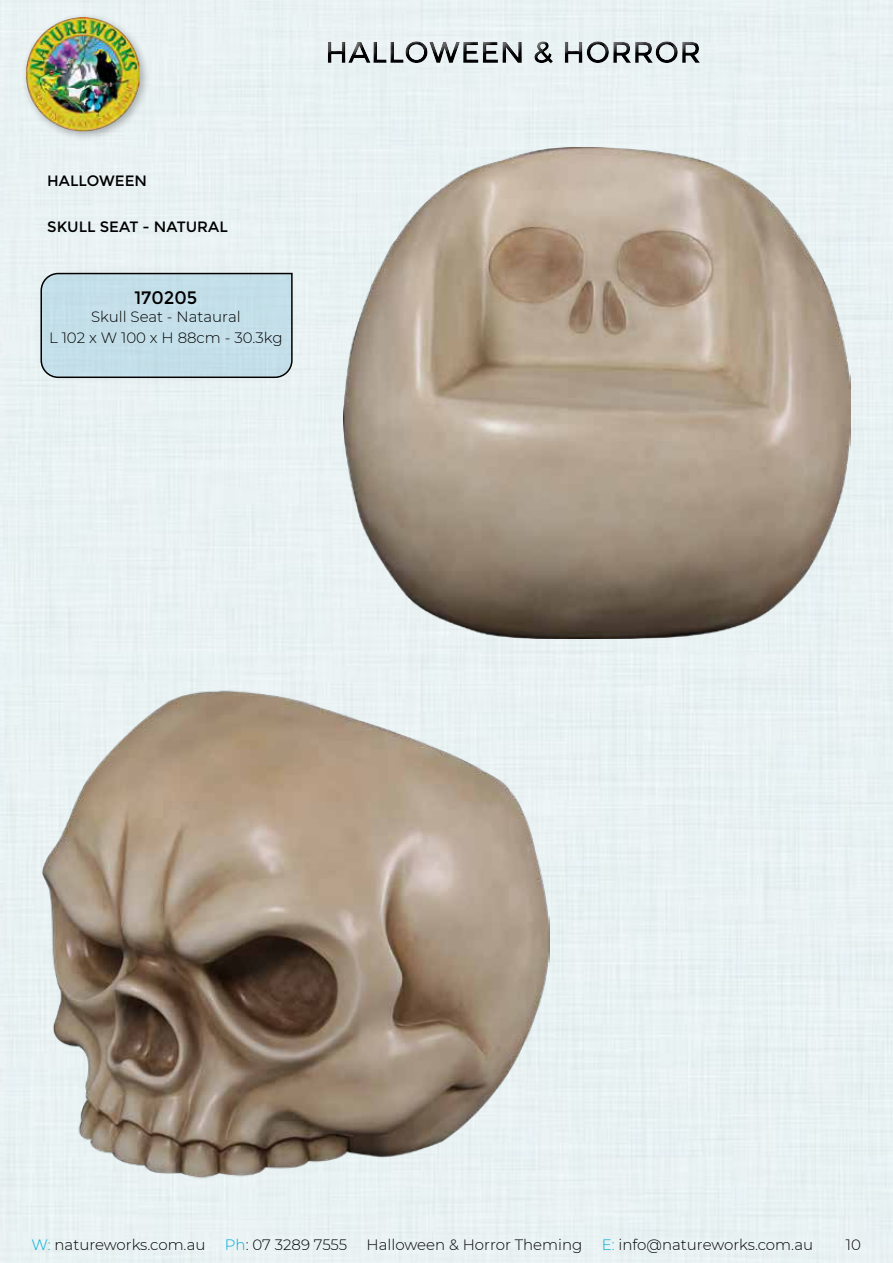
<style>
.page{position:relative;width:893px;height:1263px;background:#e9f2f3}
.page>*{position:absolute;margin:0;border:0;box-sizing:border-box;transform-origin:0 0}
.t1{font:18px "Montserrat";color:#000}
.t2{font:300 15px/21px "Montserrat";color:#000;text-align:center}
.t3{font:15px "Montserrat";color:#000}
.s1{color:#00acd8}
</style>
<div class="page">
<div style="left:21px;top:12px;width:130px;height:129px;background:#000;opacity:.3"></div>
<img style="left:26px;top:17px;width:114px;height:115px">
<div style="left:317px;top:34px;width:390px;height:36px;background:#e8f0f1"></div>
<div style="left:319px;top:37px;width:391px;height:37px;background:#000;opacity:.75"></div>
<svg style="left:40px;top:272px;width:253px;height:107px;background:#bdd6e0"></svg>
<img style="left:43px;top:681px;width:506px;height:506px">
<img style="left:344px;top:148px;width:506px;height:490px">
<p class="t3" style="left:47px;top:172px;width:101px">HALLOWEEN</p>
<p class="t3" style="left:47px;top:218px;width:182px">SKULL SEAT - NATURAL</p>
<p class="t1" style="left:134px;top:287px;width:64px">170205</p>
<p class="t2" style="left:49px;top:306px;width:235px">Skull Seat - Nataural<br>L 102 x W 100 x H 88cm - 30.3kg</p>
<p class="t2" style="left:32px;top:1233px;width:176px"><span class="s1">W:</span> natureworks.com.au</p>
<p class="t2" style="left:225px;top:1233px;width:124px"><span class="s1">Ph</span>: 07 3289 7555</p>
<p class="t2" style="left:367px;top:1233px;width:217px">Halloween &amp; Horror Theming</p>
<p class="t2" style="left:602px;top:1233px;width:213px"><span class="s1">E:</span> info@natureworks.com.au</p>
<p class="t2" style="left:846px;top:1234px;width:17px">10</p>
</div>
